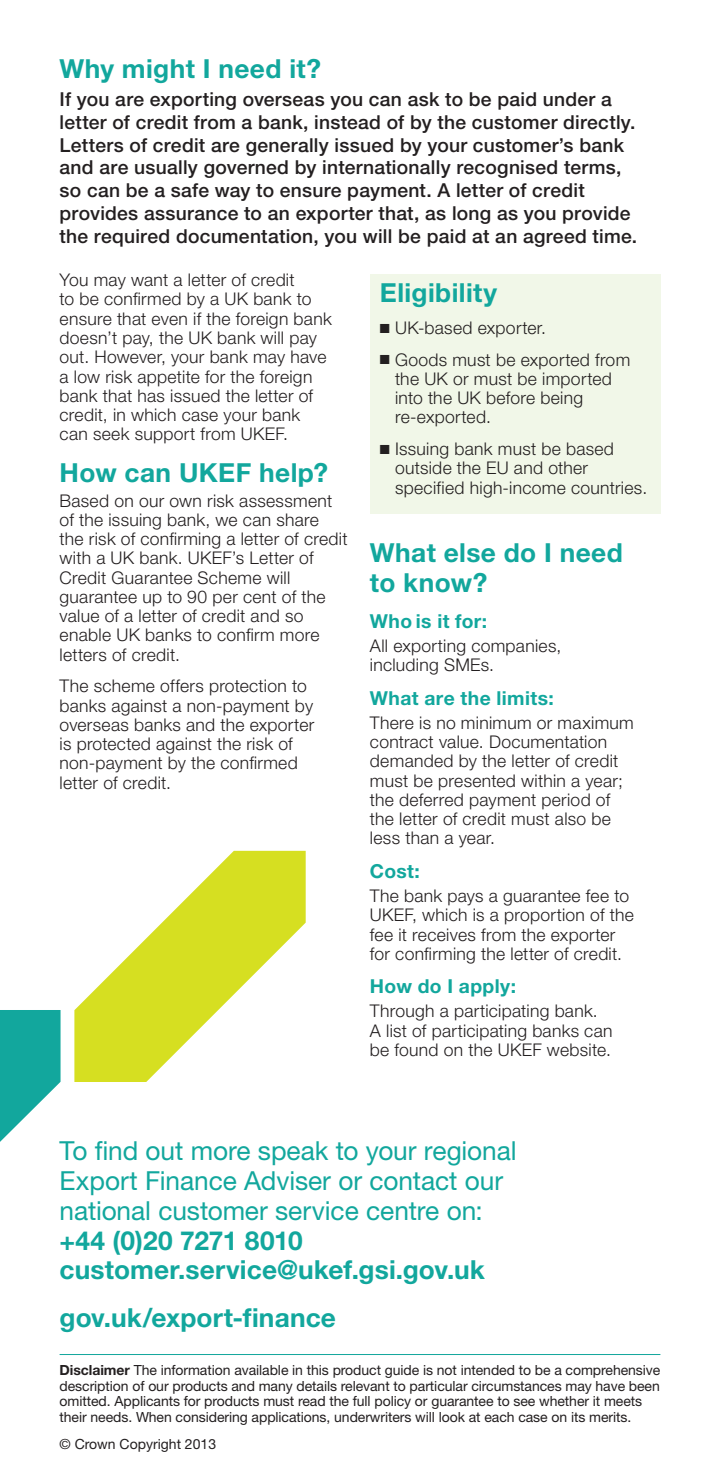
<style>
.page{position:relative;width:720px;height:1474px;background:#fff}
.page>*{position:absolute;margin:0;border:0;box-sizing:border-box;transform-origin:0 0}
.t1{font:700 26.25px/29.8px "Helvetica Neue LT Std";letter-spacing:.01em;color:#12a79d}
.t2{font:26.25px/29.8px "Helvetica Neue LT Std";letter-spacing:-.005em;color:#12a79d}
.t3{font:500 19.25px/22.8px "Helvetica Neue LT Std";letter-spacing:.015em;color:#231f20}
.t4{font:700 19.25px "Helvetica Neue LT Std";letter-spacing:.02em;color:#12a79d}
.t5{font:300 17.5px/19.2px "Helvetica Neue LT Std";letter-spacing:.015em;color:#231f20}
.t6{font:14px/15.8px "Helvetica Neue LT Std";letter-spacing:-.005em;color:#231f20}
.s1{font-weight:700}
</style>
<div class="page">
<div style="left:370px;top:274px;width:290px;height:239px;background:#f1f7e8"></div>
<hr style="left:60px;top:1353px;width:600px;height:1px;background:#12a79d">
<svg style="left:74px;top:850px;width:231px;height:231px;fill:#d6df21"></svg>
<svg style="left:0;top:1010px;width:60px;height:131px"></svg>
<h1 class="t1" style="left:60px;top:53px;width:263px">Why might I need it?</h1>
<p class="t3" style="left:60px;top:88px;width:579px">If you are exporting overseas you can ask to be paid under a letter of credit from a bank, instead of by the customer directly.<br>Letters of credit are generally issued by your customer’s bank and are usually governed by internationally recognised terms, so can be a safe way to ensure payment. A letter of credit provides assurance to an exporter that, as long as you provide the required documentation, you will be paid at an agreed time.</p>
<p class="t5" style="left:60px;top:270px;width:273px">You may want a letter of credit<br>to be confirmed by a UK bank to ensure that even if the foreign bank doesn’t pay, the UK bank will pay out. However, your bank may have a low risk appetite for the foreign bank that has issued the letter of credit, in which case your bank can seek support from UKEF.</p>
<h1 class="t1" style="left:60px;top:457px;width:270px">How can UKEF help?</h1>
<p class="t5" style="left:60px;top:490px;width:289px">Based on our own risk assessment of the issuing bank, we can share<br>the risk of confirming a letter of credit with a UK bank. UKEF’s Letter of<br>Credit Guarantee Scheme will guarantee up to 90 per cent of the value of a letter of credit and so enable UK banks to confirm more letters of credit.</p>
<p class="t5" style="left:60px;top:676px;width:256px">The scheme offers protection to banks against a non-payment by overseas banks and the exporter is protected against the risk of non-payment by the confirmed letter of credit.</p>
<h1 class="t1" style="left:379px;top:277px;width:119px">Eligibility</h1>
<p class="t5" style="left:379px;top:318px;width:168px">■ UK-based exporter.</p>
<p class="t5" style="left:395px;top:349px;width:236px;text-indent:-15px">■ Goods must be exported from the UK or must be imported into the UK before being re-exported.</p>
<p class="t5" style="left:395px;top:439px;width:254px;text-indent:-15px">■ Issuing bank must be based outside the EU and other specified high-income countries.</p>
<h1 class="t1" style="left:370px;top:537px;width:254px">What else do I need to know?</h1>
<p class="t4" style="left:370px;top:609px;width:119px">Who is it for:</p>
<p class="t5" style="left:370px;top:635px;width:193px">All exporting companies, including SMEs.</p>
<p class="t4" style="left:370px;top:686px;width:185px">What are the limits:</p>
<p class="t5" style="left:370px;top:712px;width:265px">There is no minimum or maximum contract value. Documentation demanded by the letter of credit must be presented within a year; the deferred payment period of the letter of credit must also be less than a year.</p>
<p class="t4" style="left:370px;top:859px;width:51px">Cost:</p>
<p class="t5" style="left:370px;top:885px;width:265px">The bank pays a guarantee fee to UKEF, which is a proportion of the fee it receives from the exporter for confirming the letter of credit.</p>
<p class="t4" style="left:370px;top:974px;width:148px">How do I apply:</p>
<p class="t5" style="left:370px;top:1001px;width:244px">Through a participating bank.<br>A list of participating banks can be found on the UKEF website.</p>
<h1 class="t2" style="left:60px;top:1135px;width:458px">To find out more speak to your regional<br>Export Finance Adviser or contact our national customer service centre on:</h1>
<h1 class="t1" style="left:60px;top:1224px;width:426px">+44 (0)20 7271 8010 customer.service@ukef.gsi.gov.uk</h1>
<h1 class="t1" style="left:60px;top:1301px;width:278px">gov.uk/export-finance</h1>
<p class="t6" style="left:60px;top:1361px;width:602px"><span class="s1">Disclaimer</span> The information available in this product guide is not intended to be a comprehensive description of our products and many details relevant to particular circumstances may have been omitted. Applicants for products must read the full policy or guarantee to see whether it meets their needs. When considering applications, underwriters will look at each case on its merits.</p>
<p class="t6" style="left:60px;top:1436px;width:158px">© Crown Copyright 2013</p>
</div>
